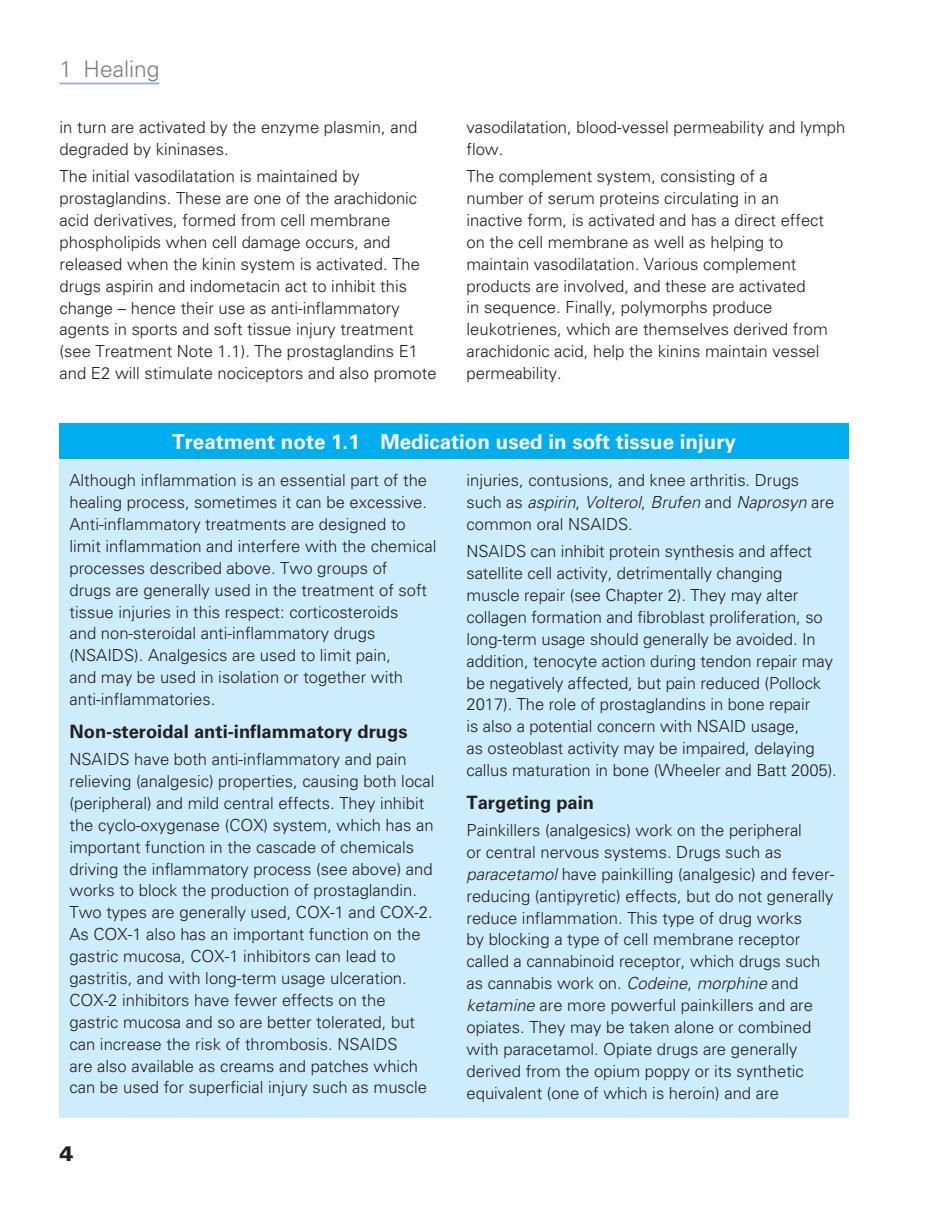
<style>
.page{position:relative;width:938px;height:1221px;background:#fff}
.page>*{position:absolute;margin:0;border:0;box-sizing:border-box;transform-origin:0 0}
.t1{font:300 22.75px "Univers LT Std";color:#7d7c7e}
.t2{font:900 21px "Univers LT Std";color:#241f1f}
.t3{font:700 20.65px "Univers LT Std";color:#fff}
.t4{font:700 18.38px "Univers LT Std";color:#241f1f}
.t5{font:300 16.62px/21.9px "Univers LT Std";color:#241f1f}
.s1{font-style:italic}
</style>
<div class="page">
<hr style="left:60px;top:83px;width:99px;height:1px;background:#88acdb">
<div style="left:60px;top:424px;width:788px;height:693px;background:#cdedfc"></div>
<div style="left:60px;top:423px;width:788px;height:36px;background:#00aeef"></div>
<h1 class="t1" style="left:60px;top:60px;width:101px">1 Healing</h1>
<p class="t5" style="left:60px;top:117px;width:359px">in turn are activated by the enzyme plasmin, and degraded by kininases.</p>
<p class="t5" style="left:60px;top:166px;width:378px">The initial vasodilatation is maintained by prostaglandins. These are one of the arachidonic acid derivatives, formed from cell membrane phospholipids when cell damage occurs, and released when the kinin system is activated. The drugs aspirin and indometacin act to inhibit this change – hence their use as anti-inflammatory agents in sports and soft tissue injury treatment (see Treatment Note 1.1). The prostaglandins E1 and E2 will stimulate nociceptors and also promote</p>
<p class="t5" style="left:466px;top:117px;width:380px">vasodilatation, blood-vessel permeability and lymph flow.</p>
<p class="t5" style="left:466px;top:166px;width:363px">The complement system, consisting of a number of serum proteins circulating in an inactive form, is activated and has a direct effect on the cell membrane as well as helping to maintain vasodilatation. Various complement products are involved, and these are activated<br>in sequence. Finally, polymorphs produce leukotrienes, which are themselves derived from arachidonic acid, help the kinins maintain vessel permeability.</p>
<p class="t3" style="left:172px;top:433px;width:565px">Treatment note 1.1 Medication used in soft tissue injury</p>
<p class="t5" style="left:69px;top:470px;width:368px">Although inflammation is an essential part of the healing process, sometimes it can be excessive.<br>Anti-inflammatory treatments are designed to limit inflammation and interfere with the chemical processes described above. Two groups of<br>drugs are generally used in the treatment of soft tissue injuries in this respect: corticosteroids<br>and non-steroidal anti-inflammatory drugs (NSAIDS). Analgesics are used to limit pain,<br>and may be used in isolation or together with anti-inflammatories.</p>
<p class="t4" style="left:69px;top:724px;width:339px">Non-steroidal anti-inflammatory drugs</p>
<p class="t5" style="left:69px;top:749px;width:366px">NSAIDS have both anti-inflammatory and pain relieving (analgesic) properties, causing both local (peripheral) and mild central effects. They inhibit the cyclo-oxygenase (COX) system, which has an important function in the cascade of chemicals driving the inflammatory process (see above) and works to block the production of prostaglandin.<br>Two types are generally used, COX-1 and COX-2.<br>As COX-1 also has an important function on the gastric mucosa, COX-1 inhibitors can lead to gastritis, and with long-term usage ulceration.<br>COX-2 inhibitors have fewer effects on the gastric mucosa and so are better tolerated, but can increase the risk of thrombosis. NSAIDS<br>are also available as creams and patches which can be used for superficial injury such as muscle</p>
<p class="t5" style="left:466px;top:470px;width:369px">injuries, contusions, and knee arthritis. Drugs such as <span class="s1">aspirin</span>, <span class="s1">Volterol</span>, <span class="s1">Brufen</span> and <span class="s1">Naprosyn</span> are common oral NSAIDS.</p>
<p class="t5" style="left:466px;top:541px;width:372px">NSAIDS can inhibit protein synthesis and affect satellite cell activity, detrimentally changing muscle repair (see Chapter 2). They may alter collagen formation and fibroblast proliferation, so long-term usage should generally be avoided. In addition, tenocyte action during tendon repair may be negatively affected, but pain reduced (Pollock 2017). The role of prostaglandins in bone repair<br>is also a potential concern with NSAID usage,<br>as osteoblast activity may be impaired, delaying callus maturation in bone (Wheeler and Batt 2005).</p>
<p class="t4" style="left:466px;top:795px;width:129px">Targeting pain</p>
<p class="t5" style="left:466px;top:820px;width:369px">Painkillers (analgesics) work on the peripheral<br>or central nervous systems. Drugs such as <span class="s1">paracetamol</span> have painkilling (analgesic) and fever&shy;reducing (antipyretic) effects, but do not generally reduce inflammation. This type of drug works<br>by blocking a type of cell membrane receptor called a cannabinoid receptor, which drugs such as cannabis work on. <span class="s1">Codeine</span>, <span class="s1">morphine</span> and <span class="s1">ketamine</span> are more powerful painkillers and are opiates. They may be taken alone or combined with paracetamol. Opiate drugs are generally derived from the opium poppy or its synthetic equivalent (one of which is heroin) and are</p>
<p class="t2" style="left:60px;top:1145px;width:16px">4</p>
</div>
